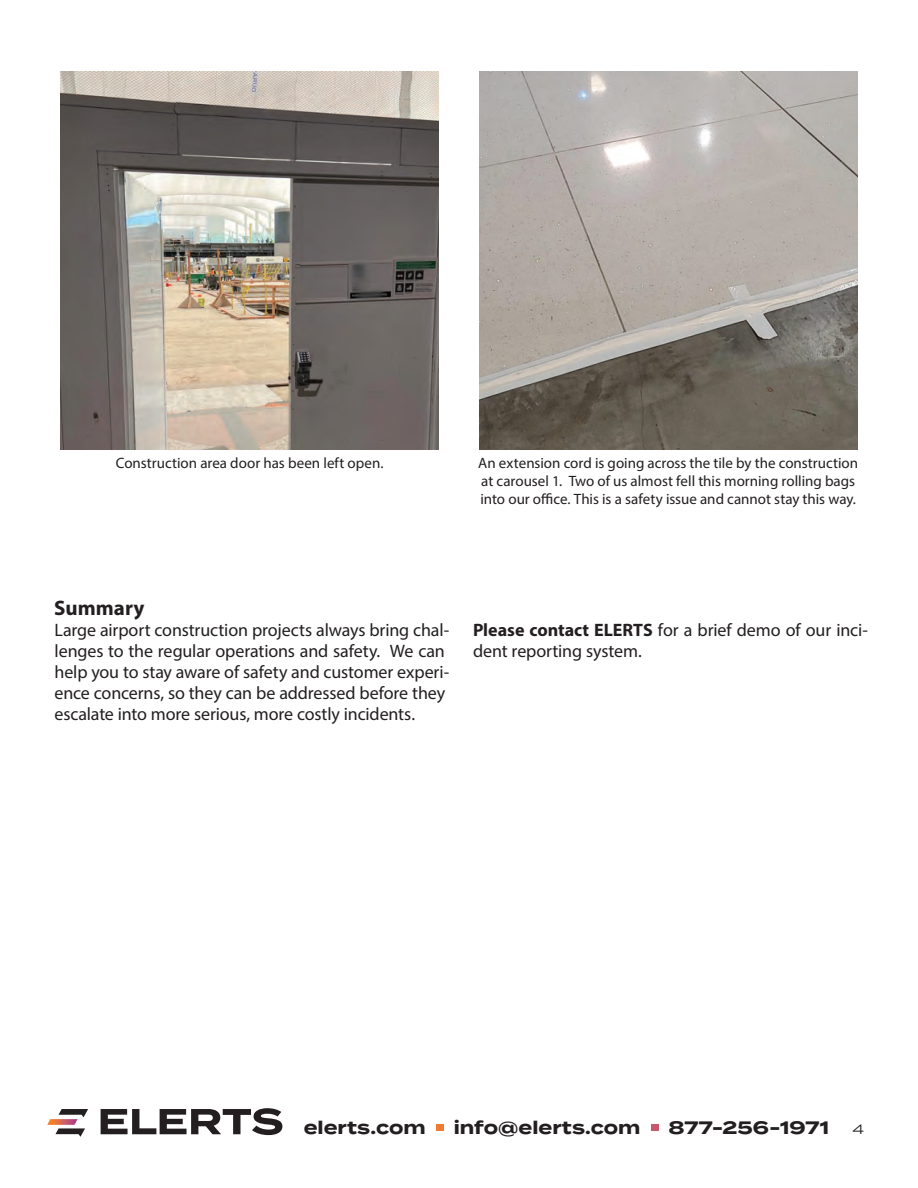
<style>
.page{position:relative;width:918px;height:1188px;background:#fff}
.page>*{position:absolute;margin:0;border:0;box-sizing:border-box;transform-origin:0 0}
.t1{font:700 21px "Myriad Pro";color:#231f20}
.t2{font:18px/21px "Myriad Pro";letter-spacing:-.005em;color:#231f20}
.t3{font:700 18px "Termina";color:#231f20}
.t4{font:15px/18px "Myriad Pro";color:#231f20}
.t5{font:13.5px "Termina";color:#231f20}
.s1{font-weight:700}
.s2{color:#fff}
</style>
<div class="page">
<svg style="left:47px;top:1109px;width:41px;height:28px"></svg>
<svg style="left:101px;top:1108px;width:181px;height:27px"></svg>
<img style="left:61px;top:71px;width:378px;height:378px">
<img style="left:479px;top:71px;width:378px;height:378px">
<p class="t4" style="left:116px;top:454px;width:269px">Construction area door has been left open.</p>
<p class="t4" style="left:478px;top:454px;width:381px">An extension cord is going across the tile by the construction at carousel 1. Two of us almost fell this morning rolling bags into our office. This is a safety issue and cannot stay this way.</p>
<p class="t1" style="left:54px;top:594px;width:92px">Summary</p>
<p class="t2" style="left:54px;top:619px;width:396px">Large airport construction projects always bring chal&shy;lenges to the regular operations and safety. We can help you to stay aware of safety and customer experi&shy;ence concerns, so they can be addressed before they escalate into more serious, more costly incidents.</p>
<p class="t2" style="left:473px;top:619px;width:396px"><span class="s1">Please contact ELERTS</span> for a brief demo of our inci&shy;dent reporting system.</p>
<p class="t3" style="left:304px;top:1114px;width:527px">elerts.com <span class="s2">○</span> info@elerts.com <span class="s2">○</span> 877-256-1971</p>
<p class="t5" style="left:852px;top:1119px;width:13px">4</p>
</div>
